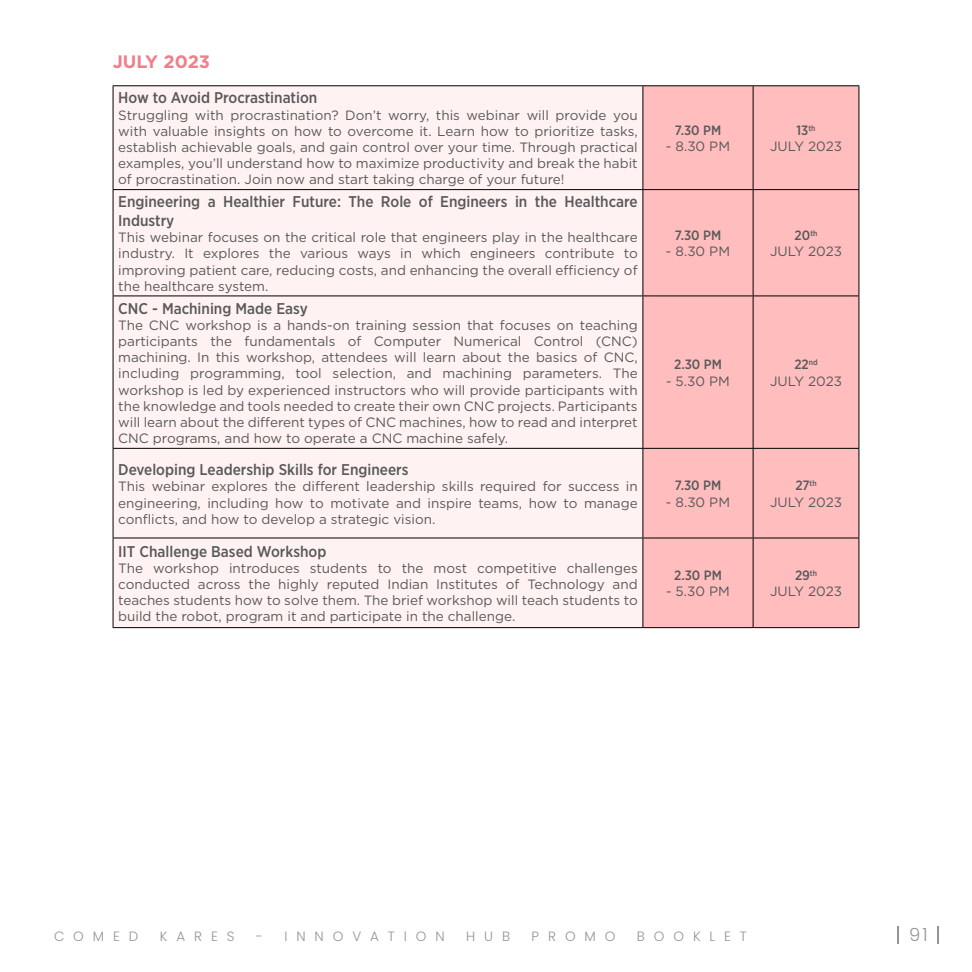
<style>
.page{position:relative;width:972px;height:972px;background:#fff}
.page>*{position:absolute;margin:0;border:0;box-sizing:border-box;transform-origin:0 0}
.t1{font:700 18px "Gotham";color:#f37d8a}
.t2{font:300 18px "Poppins";color:#939598}
.t3{font:500 15.6px/18.8px "Gotham Narrow";color:#58595b}
.t4{font:13.5px/16.2px "Gotham";color:#58595b;text-align:justify}
.t5{font:500 13.5px "Gotham Narrow";color:#58595b}
.t6{font:300 13.5px "Poppins";letter-spacing:.66em;color:#939598}
</style>
<div class="page">
<svg style="left:898px;top:926px;width:1px;height:18px"></svg>
<svg style="left:937px;top:926px;width:1px;height:18px"></svg>
<div style="left:114px;top:86px;width:529px;height:541px;background:#fff2f2"></div>
<div style="left:644px;top:86px;width:215px;height:541px;background:#ffbdbd"></div>
<hr style="left:113px;top:85px;width:530px;height:1px;background:#000">
<hr style="left:643px;top:85px;width:110px;height:1px;background:#000">
<hr style="left:753px;top:85px;width:106px;height:1px;background:#000">
<hr style="left:113px;top:189px;width:530px;height:1px;background:#000">
<hr style="left:643px;top:189px;width:110px;height:1px;background:#000">
<hr style="left:753px;top:189px;width:106px;height:1px;background:#000">
<hr style="left:113px;top:296px;width:530px;height:1px;background:#000">
<hr style="left:643px;top:296px;width:110px;height:1px;background:#000">
<hr style="left:753px;top:296px;width:106px;height:1px;background:#000">
<hr style="left:113px;top:448px;width:530px;height:1px;background:#000">
<hr style="left:643px;top:448px;width:110px;height:1px;background:#000">
<hr style="left:753px;top:448px;width:106px;height:1px;background:#000">
<hr style="left:113px;top:538px;width:530px;height:1px;background:#000">
<hr style="left:643px;top:538px;width:110px;height:1px;background:#000">
<hr style="left:753px;top:538px;width:106px;height:1px;background:#000">
<hr style="left:113px;top:627px;width:530px;height:1px;background:#000">
<hr style="left:643px;top:627px;width:110px;height:1px;background:#000">
<hr style="left:753px;top:627px;width:106px;height:1px;background:#000">
<hr style="left:113px;top:86px;width:1px;height:103px;background:#000">
<hr style="left:113px;top:190px;width:1px;height:106px;background:#000">
<hr style="left:113px;top:296px;width:1px;height:152px;background:#000">
<hr style="left:113px;top:449px;width:1px;height:89px;background:#000">
<hr style="left:113px;top:538px;width:1px;height:89px;background:#000">
<hr style="left:859px;top:86px;width:1px;height:103px;background:#000">
<hr style="left:859px;top:190px;width:1px;height:106px;background:#000">
<hr style="left:859px;top:296px;width:1px;height:152px;background:#000">
<hr style="left:859px;top:449px;width:1px;height:89px;background:#000">
<hr style="left:859px;top:538px;width:1px;height:89px;background:#000">
<hr style="left:643px;top:86px;width:1px;height:103px;background:#000">
<hr style="left:753px;top:86px;width:1px;height:103px;background:#000">
<hr style="left:643px;top:190px;width:1px;height:106px;background:#000">
<hr style="left:753px;top:190px;width:1px;height:106px;background:#000">
<hr style="left:643px;top:296px;width:1px;height:152px;background:#000">
<hr style="left:753px;top:296px;width:1px;height:152px;background:#000">
<hr style="left:643px;top:449px;width:1px;height:89px;background:#000">
<hr style="left:753px;top:449px;width:1px;height:89px;background:#000">
<hr style="left:643px;top:538px;width:1px;height:89px;background:#000">
<hr style="left:753px;top:538px;width:1px;height:89px;background:#000">
<h1 class="t1" style="left:113px;top:50px;width:99px">JULY 2023</h1>
<p class="t3" style="left:118px;top:88px;width:201px">How to Avoid Procrastination</p>
<p class="t4" style="left:118px;top:106px;width:521px">Struggling with procrastination? Don’t worry, this webinar will provide you with valuable insights on how to overcome it. Learn how to prioritize tasks, establish achievable goals, and gain control over your time. Through practical examples, you’ll understand how to maximize productivity and break the habit of procrastination. Join now and start taking charge of your future!</p>
<p class="t5" style="left:675px;top:122px;width:48px">7.30 PM</p>
<p class="t4" style="left:666px;top:138px;width:66px">- 8.30 PM</p>
<p class="t3" style="left:118px;top:192px;width:521px">Engineering a Healthier Future: The Role of Engineers in the Healthcare<br>Industry</p>
<p class="t4" style="left:118px;top:229px;width:521px">This webinar focuses on the critical role that engineers play in the healthcare industry. It explores the various ways in which engineers contribute to improving patient care, reducing costs, and enhancing the overall efficiency of the healthcare system.</p>
<p class="t5" style="left:675px;top:227px;width:48px">7.30 PM</p>
<p class="t4" style="left:666px;top:243px;width:66px">- 8.30 PM</p>
<p class="t3" style="left:118px;top:298px;width:191px">CNC - Machining Made Easy</p>
<p class="t4" style="left:118px;top:317px;width:521px">The CNC workshop is a hands-on training session that focuses on teaching participants the fundamentals of Computer Numerical Control (CNC) machining. In this workshop, attendees will learn about the basics of CNC, including programming, tool selection, and machining parameters. The workshop is led by experienced instructors who will provide participants with the knowledge and tools needed to create their own CNC projects. Participants will learn about the different types of CNC machines, how to read and interpret CNC programs, and how to operate a CNC machine safely.</p>
<p class="t5" style="left:674px;top:356px;width:49px">2.30 PM</p>
<p class="t4" style="left:666px;top:372px;width:65px">- 5.30 PM</p>
<p class="t3" style="left:118px;top:460px;width:292px">Developing Leadership Skills for Engineers</p>
<p class="t4" style="left:118px;top:478px;width:521px">This webinar explores the different leadership skills required for success in engineering, including how to motivate and inspire teams, how to manage conflicts, and how to develop a strategic vision.</p>
<p class="t5" style="left:675px;top:477px;width:48px">7.30 PM</p>
<p class="t4" style="left:666px;top:494px;width:66px">- 8.30 PM</p>
<p class="t3" style="left:118px;top:542px;width:210px">IIT Challenge Based Workshop</p>
<p class="t4" style="left:118px;top:560px;width:521px">The workshop introduces students to the most competitive challenges conducted across the highly reputed Indian Institutes of Technology and teaches students how to solve them. The brief workshop will teach students to build the robot, program it and participate in the challenge.</p>
<p class="t5" style="left:674px;top:567px;width:49px">2.30 PM</p>
<p class="t4" style="left:666px;top:583px;width:65px">- 5.30 PM</p>
<p class="t5" style="left:797px;top:122px;width:20px">13<sup>th</sup></p>
<p class="t4" style="left:770px;top:138px;width:73px">JULY 2023</p>
<p class="t5" style="left:795px;top:227px;width:24px">20<sup>th</sup></p>
<p class="t4" style="left:770px;top:243px;width:73px">JULY 2023</p>
<p class="t5" style="left:794px;top:356px;width:25px">22<sup>nd</sup></p>
<p class="t4" style="left:770px;top:372px;width:73px">JULY 2023</p>
<p class="t5" style="left:795px;top:477px;width:23px">27<sup>th</sup></p>
<p class="t4" style="left:770px;top:494px;width:73px">JULY 2023</p>
<p class="t5" style="left:795px;top:567px;width:24px">29<sup>th</sup></p>
<p class="t4" style="left:770px;top:583px;width:73px">JULY 2023</p>
<p class="t6" style="left:54px;top:929px;width:86px">COMED</p>
<p class="t6" style="left:160px;top:929px;width:76px">KARES</p>
<p class="t6" style="left:256px;top:929px;width:190px">- INNOVATION</p>
<p class="t6" style="left:466px;top:929px;width:45px">HUB</p>
<p class="t6" style="left:532px;top:929px;width:85px">PROMO</p>
<p class="t6" style="left:637px;top:929px;width:111px">BOOKLET</p>
<h1 class="t2" style="left:909px;top:924px;width:20px">91</h1>
</div>
